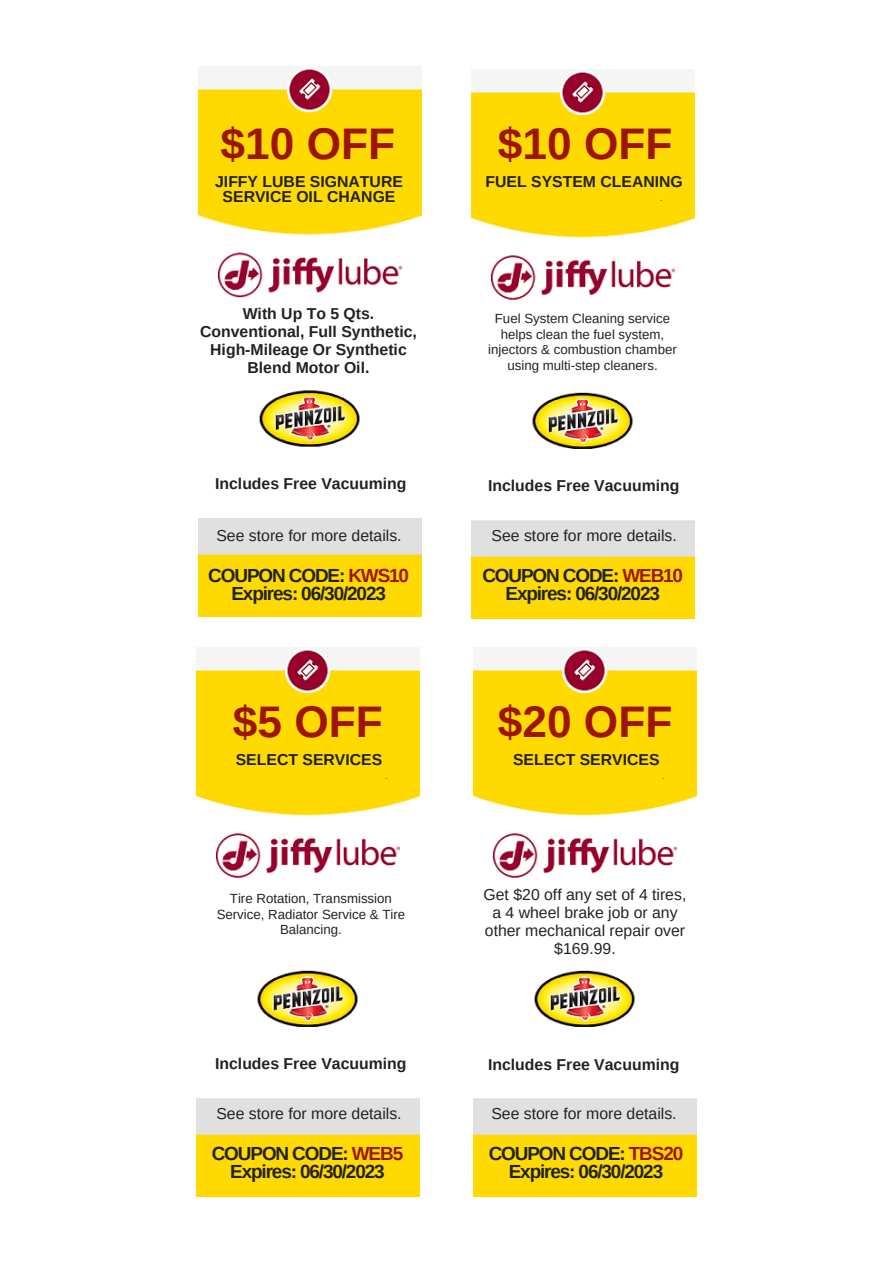
<style>
.page{position:relative;width:894px;height:1264px;background:#fff}
.page>*{position:absolute;margin:0;border:0;box-sizing:border-box;transform-origin:0 0}
.t1{font:700 44.25px "Arimo";color:#9d1506}
.t2{font:700 18.9px "Arimo";letter-spacing:-.06em;color:#222}
.t3{font:700 15.75px/18px "Arimo";color:#222;text-align:center}
.t4{font:15.75px "Arimo";color:#222}
.t5{font:15.75px/18px "Arimo";color:#222;text-align:center}
.t6{font:13.2px/15.5px "Arimo";color:#222;text-align:center}
.s1{color:#9d1506}
</style>
<div class="page">
<img style="left:198px;top:67px;width:223px;height:549px">
<img style="left:471px;top:69px;width:223px;height:550px">
<img style="left:473px;top:647px;width:223px;height:549px">
<img style="left:196px;top:647px;width:223px;height:549px">
<p class="t1" style="left:220px;top:119px;width:176px">$10 OFF</p>
<p class="t1" style="left:498px;top:119px;width:176px">$10 OFF</p>
<p class="t3" style="left:215px;top:173px;width:189px;line-height:15.8px">JIFFY LUBE SIGNATURE<br>SERVICE OIL CHANGE</p>
<p class="t3" style="left:485px;top:172px;width:199px">FUEL SYSTEM CLEANING</p>
<p class="t3" style="left:200px;top:304px;width:218px">With Up To 5 Qts.<br>Conventional, Full Synthetic,<br>High-Mileage Or Synthetic<br>Blend Motor Oil.</p>
<p class="t6" style="left:488px;top:311px;width:190px">Fuel System Cleaning service helps clean the fuel system, injectors &amp; combustion chamber using multi-step cleaners.</p>
<p class="t3" style="left:215px;top:474px;width:193px">Includes Free Vacuuming</p>
<p class="t3" style="left:488px;top:476px;width:193px">Includes Free Vacuuming</p>
<p class="t4" style="left:216px;top:527px;width:187px">See store for more details.</p>
<p class="t4" style="left:491px;top:527px;width:187px">See store for more details.</p>
<p class="t2" style="left:208px;top:564px;width:202px">COUPON CODE: <span class="s1">KWS10</span></p>
<p class="t2" style="left:231px;top:582px;width:156px">Expires: 06/30/2023</p>
<p class="t2" style="left:482px;top:564px;width:202px">COUPON CODE: <span class="s1">WEB10</span></p>
<p class="t2" style="left:505px;top:582px;width:156px">Expires: 06/30/2023</p>
<p class="t1" style="left:233px;top:697px;width:151px">$5 OFF</p>
<p class="t1" style="left:497px;top:697px;width:176px">$20 OFF</p>
<p class="t3" style="left:236px;top:750px;width:148px">SELECT SERVICES</p>
<p class="t3" style="left:513px;top:750px;width:148px">SELECT SERVICES</p>
<p class="t6" style="left:217px;top:891px;width:190px">Tire Rotation, Transmission<br>Service, Radiator Service &amp; Tire<br>Balancing.</p>
<p class="t5" style="left:483px;top:885px;width:204px">Get $20 off any set of 4 tires, a 4 wheel brake job or any other mechanical repair over $169.99.</p>
<p class="t3" style="left:215px;top:1054px;width:193px">Includes Free Vacuuming</p>
<p class="t3" style="left:488px;top:1055px;width:193px">Includes Free Vacuuming</p>
<p class="t4" style="left:216px;top:1104px;width:187px">See store for more details.</p>
<p class="t4" style="left:491px;top:1104px;width:187px">See store for more details.</p>
<p class="t2" style="left:212px;top:1142px;width:193px">COUPON CODE: <span class="s1">WEB5</span></p>
<p class="t2" style="left:230px;top:1160px;width:156px">Expires: 06/30/2023</p>
<p class="t2" style="left:488px;top:1142px;width:196px">COUPON CODE: <span class="s1">TBS20</span></p>
<p class="t2" style="left:508px;top:1160px;width:156px">Expires: 06/30/2023</p>
</div>
